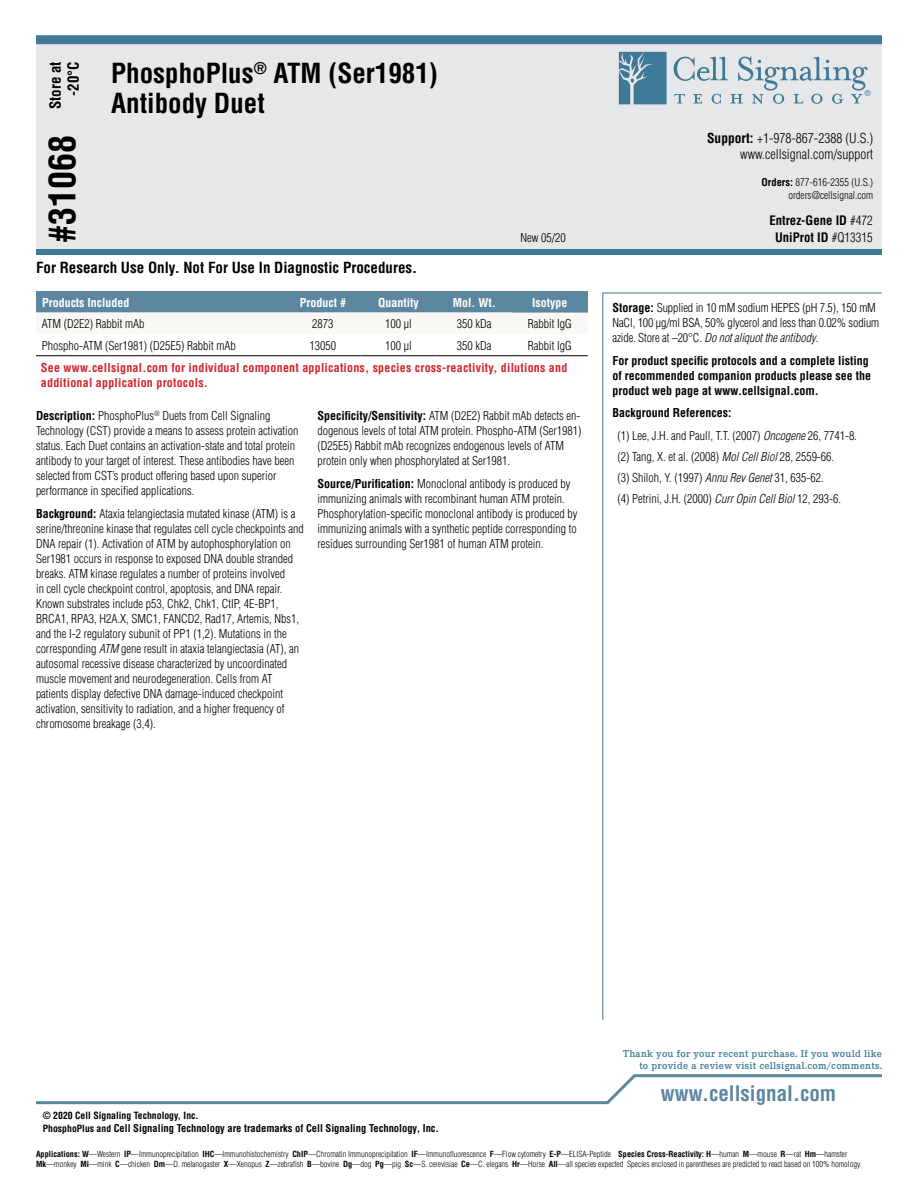
<style>
.page{position:relative;width:918px;height:1188px;background:#fff}
.page>*{position:absolute;margin:0;border:0;box-sizing:border-box;transform-origin:0 0}
.t1{font:700 condensed 36px "Helvetica";color:#000}
.t2{font:700 condensed 27px/30px "Helvetica";color:#000}
.t3{font:700 condensed 21px "Helvetica";color:#5d87a1}
.t4{font:700 condensed 15px/18px "Helvetica";color:#000;text-align:right}
.t5{font:300 condensed 13.5px/16.2px "Helvetica";color:#000;text-align:right}
.t6{font:700 condensed 12.75px "Helvetica";color:#000}
.t7{font:300 condensed 12px/15px "Helvetica";color:#000}
.t8{font:700 condensed 12px/15px "Helvetica";color:#000}
.t9{font:700 condensed 12px/15px "Helvetica";letter-spacing:.02em;color:#d2232a}
.t10{font:700 condensed 12px "Helvetica";color:#fff}
.t11{font:600 10.5px/12px "Corporate E Pro";letter-spacing:.025em;color:#3e7998;text-align:right}
.t12{font:700 condensed 10.5px "Helvetica";color:#000}
.t13{font:300 condensed 10.5px/12.6px "Helvetica";color:#000;text-align:right}
.t14{font:700 condensed 9.75px "Helvetica";color:#000}
.t15{font:300 condensed 8.25px/9.9px "Helvetica";color:#000}
.s1{font-weight:700}
.s2{font-weight:300}
.s3{font-style:italic}
.s4{font-size:9.75px}
</style>
<div class="page">
<div style="left:36px;top:43px;width:846px;height:210px;background:#e6e7e8"></div>
<div style="left:36px;top:249px;width:846px;height:6px;background:#3e7998"></div>
<div style="left:36px;top:35px;width:846px;height:9px;background:#3e7998"></div>
<svg style="left:619px;top:52px;width:48px;height:52px;background:#5688a3"></svg>
<svg style="left:674px;top:56px;width:196px;height:48px"></svg>
<svg style="left:36px;top:1074px;width:846px;height:31px"></svg>
<svg style="left:602px;top:292px;width:280px;height:728px"></svg>
<div style="left:36px;top:291px;width:552px;height:22px;background:#5d87a1"></div>
<hr style="left:36px;top:355px;width:249px;height:1px;background:#000">
<hr style="left:285px;top:355px;width:76px;height:1px;background:#000">
<hr style="left:361px;top:355px;width:75px;height:1px;background:#000">
<hr style="left:436px;top:355px;width:76px;height:1px;background:#000">
<hr style="left:512px;top:355px;width:76px;height:1px;background:#000">
<p class="t4" style="left:46px;top:109px;width:49px;rotate:-90deg">Store at -20°C</p>
<h1 class="t1" style="left:40px;top:243px;width:109px;rotate:-90deg">#31068</h1>
<h2 class="t2" style="left:111px;top:58px;width:328px">PhosphoPlus<sup>®</sup> ATM (Ser1981)<br>Antibody Duet</h2>
<p class="t4" style="left:36px;top:258px;width:383px">For Research Use Only. Not For Use In Diagnostic Procedures.</p>
<p class="t5" style="left:707px;top:130px;width:168px"><span class="s1">Support:</span> +1-978-867-2388 (U.S.) www.cellsignal.com/support</p>
<p class="t13" style="left:762px;top:176px;width:113px"><span class="s1">Orders:</span> 877-616-2355 (U.S.) orders@cellsignal.com</p>
<p class="t6" style="left:769px;top:213px;width:105px">Entrez-Gene ID <span class="s2">#472</span></p>
<p class="t7" style="left:520px;top:230px;width:47px">New 05/20</p>
<p class="t6" style="left:775px;top:229px;width:99px">UniProt ID <span class="s2">#Q13315</span></p>
<p class="t10" style="left:42px;top:295px;width:89px">Products Included</p>
<p class="t10" style="left:300px;top:295px;width:48px">Product #</p>
<p class="t10" style="left:378px;top:295px;width:42px">Quantity</p>
<p class="t10" style="left:453px;top:295px;width:44px">Mol. Wt.</p>
<p class="t10" style="left:532px;top:295px;width:37px">Isotype</p>
<p class="t7" style="left:42px;top:316px;width:104px">ATM (D2E2) Rabbit mAb</p>
<p class="t7" style="left:312px;top:316px;width:23px">2873</p>
<p class="t7" style="left:385px;top:316px;width:28px">100 µl</p>
<p class="t7" style="left:457px;top:316px;width:36px">350 kDa</p>
<p class="t7" style="left:528px;top:316px;width:45px">Rabbit IgG</p>
<p class="t7" style="left:42px;top:338px;width:195px">Phospho-ATM (Ser1981) (D25E5) Rabbit mAb</p>
<p class="t7" style="left:310px;top:338px;width:28px">13050</p>
<p class="t7" style="left:385px;top:338px;width:28px">100 µl</p>
<p class="t7" style="left:457px;top:338px;width:36px">350 kDa</p>
<p class="t7" style="left:528px;top:338px;width:45px">Rabbit IgG</p>
<p class="t9" style="left:41px;top:360px;width:528px">See www.cellsignal.com for individual component applications, species cross-reactivity, dilutions and additional application protocols.</p>
<p class="t7" style="left:36px;top:408px;width:264px"><span class="s1">Description:</span> PhosphoPlus<sup>®</sup> Duets from Cell Signaling Technology (CST) provide a means to assess protein activation status. Each Duet contains an activation-state and total protein antibody to your target of interest. These antibodies have been selected from CST’s product offering based upon superior performance in specified applications.</p>
<p class="t7" style="left:36px;top:506px;width:269px"><span class="s1">Background:</span> Ataxia telangiectasia mutated kinase (ATM) is a serine/threonine kinase that regulates cell cycle checkpoints and DNA repair (1). Activation of ATM by autophosphorylation on Ser1981 occurs in response to exposed DNA double stranded breaks. ATM kinase regulates a number of proteins involved<br>in cell cycle checkpoint control, apoptosis, and DNA repair.<br>Known substrates include p53, Chk2, Chk1, CtIP, 4E-BP1, BRCA1, RPA3, H2A.X, SMC1, FANCD2, Rad17, Artemis, Nbs1, and the I-2 regulatory subunit of PP1 (1,2). Mutations in the corresponding <span class="s3">ATM</span> gene result in ataxia telangiectasia (AT), an autosomal recessive disease characterized by uncoordinated muscle movement and neurodegeneration. Cells from AT patients display defective DNA damage-induced checkpoint activation, sensitivity to radiation, and a higher frequency of chromosome breakage (3,4).</p>
<p class="t7" style="left:318px;top:408px;width:265px"><span class="s1">Specificity/Sensitivity:</span> ATM (D2E2) Rabbit mAb detects en&shy;dogenous levels of total ATM protein. Phospho-ATM (Ser1981) (D25E5) Rabbit mAb recognizes endogenous levels of ATM protein only when phosphorylated at Ser1981.</p>
<p class="t7" style="left:318px;top:476px;width:262px"><span class="s1">Source/Purification:</span> Monoclonal antibody is produced by immunizing animals with recombinant human ATM protein.<br>Phosphorylation-specific monoclonal antibody is produced by immunizing animals with a synthetic peptide corresponding to residues surrounding Ser1981 of human ATM protein.</p>
<p class="t7" style="left:613px;top:300px;width:268px"><span class="s1">Storage:</span> Supplied in 10 mM sodium HEPES (pH 7.5), 150 mM<br>NaCl, 100 µg/ml BSA, 50% glycerol and less than 0.02% sodium azide. Store at –20°C. <span class="s3">Do not aliquot the antibody</span>.</p>
<p class="t8" style="left:613px;top:353px;width:260px">For product specific protocols and a complete listing of recommended companion products please see the product web page at www.cellsignal.com.</p>
<p class="t7" style="left:617px;top:401px;width:241px;line-height:22.5px;text-indent:-5px"><span class="s1">Background References:<br></span>(1) Lee, J.H. and Paull, T.T. (2007) <span class="s3">Oncogene</span> 26, 7741-8.</p>
<p class="t7" style="left:617px;top:446px;width:225px;line-height:21px">(2) Tang, X. et al. (2008) <span class="s3">Mol Cell Biol</span> 28, 2559-66. (3) Shiloh, Y. (1997) <span class="s3">Annu Rev Genet</span> 31, 635-62.<br>(4) Petrini, J.H. (2000) <span class="s3">Curr Opin Cell Biol</span> 12, 293-6.</p>
<p class="t14" style="left:43px;top:1109px;width:158px">© 2020 Cell Signaling Technology, Inc.</p>
<p class="t12" style="left:43px;top:1122px;width:398px"><span class="s4">PhosphoPlus and</span> Cell Signaling Technology are trademarks of Cell Signaling Technology, Inc.</p>
<p class="t11" style="left:623px;top:1047px;width:260px">Thank you for your recent purchase. If you would like to provide a review visit cellsignal.com/comments.</p>
<h3 class="t3" style="left:661px;top:1080px;width:177px">www.cellsignal.com</h3>
<p class="t15" style="left:36px;top:1149px;width:827px"><span class="s1">Applications: W</span>—Western <span class="s1">IP</span>—Immunoprecipitation <span class="s1">IHC</span>—Immunohistochemistry <span class="s1">ChIP</span>—Chromatin Immunoprecipitation <span class="s1">IF</span>—Immunofluorescence <span class="s1">F</span>—Flow cytometry <span class="s1">E-P</span>—ELISA-Peptide <span class="s1">Species Cross-Reactivity: H</span>—human <span class="s1">M</span>—mouse <span class="s1">R</span>—rat <span class="s1">Hm</span>—hamster<br><span class="s1">Mk</span>—monkey <span class="s1">Mi</span>—mink <span class="s1">C</span>—chicken <span class="s1">Dm</span>—D. melanogaster <span class="s1">X</span>—Xenopus <span class="s1">Z</span>—zebrafish <span class="s1">B</span>—bovine <span class="s1">Dg</span>—dog <span class="s1">Pg</span>—pig <span class="s1">Sc</span>—S. cerevisiae <span class="s1">Ce</span>—C. elegans <span class="s1">Hr</span>—Horse <span class="s1">All</span>—all species expected Species enclosed in parentheses are predicted to react based on 100% homology.</p>
</div>
